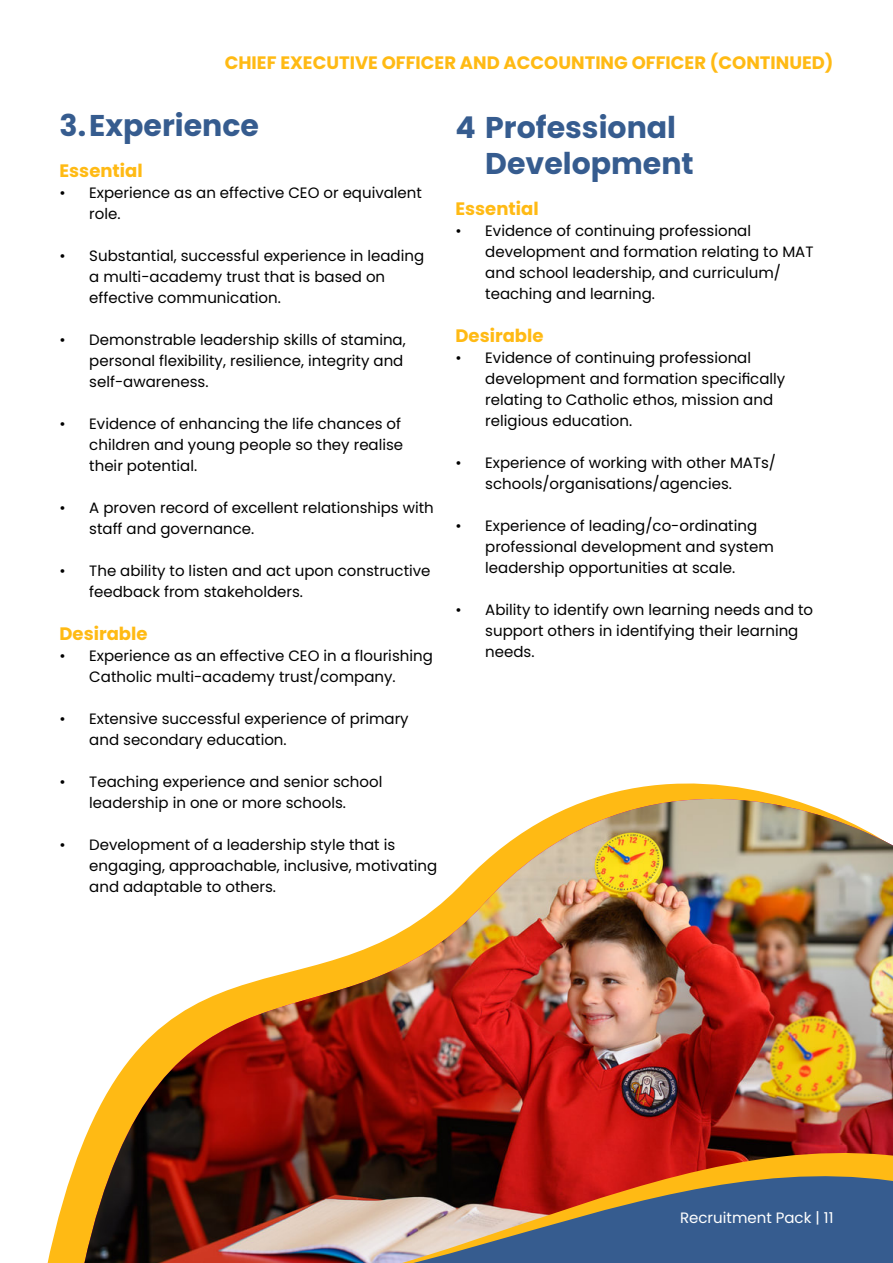
<style>
.page{position:relative;width:893px;height:1263px;background:#fff}
.page>*{position:absolute;margin:0;border:0;box-sizing:border-box;transform-origin:0 0}
.t1{font:700 30px/36px "Poppins";color:#365c8f}
.t2{font:700 18px "Poppins";color:#ffba14}
.t3{font:15px/21px "Poppins";color:#000}
.t4{font:15px "Poppins";color:#fff}
</style>
<div class="page">
<svg style="left:592px;top:783px;width:198px;height:16px;fill:#ffba14"></svg>
<img style="left:88px;top:799px;width:805px;height:331px">
<svg style="left:58px;top:1130px;width:835px;height:133px;background:#851f15"></svg>
<svg style="left:47px;top:1248px;width:4px;height:15px"></svg>
<svg style="left:59px;top:1142px;width:834px;height:121px;background:#765149"></svg>
<p class="t2" style="left:225px;top:52px;width:610px">CHIEF EXECUTIVE OFFICER AND ACCOUNTING OFFICER (CONTINUED)</p>
<h1 class="t1" style="left:60px;top:107px;width:201px">3.Experience</h1>
<p class="t2" style="left:60px;top:160px;width:85px">Essential</p>
<p class="t3" style="left:89px;top:182px;width:334px;text-indent:-30px">• Experience as an effective CEO or equivalent role.</p>
<p class="t3" style="left:89px;top:245px;width:336px;text-indent:-30px">• Substantial, successful experience in leading a multi-academy trust that is based on effective communication.</p>
<p class="t3" style="left:89px;top:329px;width:318px;text-indent:-30px">• Demonstrable leadership skills of stamina, personal flexibility, resilience, integrity and self-awareness.</p>
<p class="t3" style="left:89px;top:413px;width:315px;text-indent:-30px">• Evidence of enhancing the life chances of children and young people so they realise their potential.</p>
<p class="t3" style="left:89px;top:497px;width:346px;text-indent:-30px">• A proven record of excellent relationships with staff and governance.</p>
<p class="t3" style="left:89px;top:560px;width:343px;text-indent:-30px">• The ability to listen and act upon constructive feedback from stakeholders.</p>
<p class="t2" style="left:60px;top:623px;width:90px">Desirable</p>
<p class="t3" style="left:60px;top:645px;width:375px;text-align:center">• Experience as an effective CEO in a flourishing<br>Catholic multi-academy trust/company.</p>
<p class="t3" style="left:89px;top:708px;width:321px;text-indent:-30px">• Extensive successful experience of primary and secondary education.</p>
<p class="t3" style="left:60px;top:771px;width:324px;text-align:center">• Teaching experience and senior school leadership in one or more schools.</p>
<p class="t3" style="left:89px;top:834px;width:349px;text-indent:-30px">• Development of a leadership style that is engaging, approachable, inclusive, motivating and adaptable to others.</p>
<h1 class="t1" style="left:485px;top:109px;width:210px;text-indent:-30px">4 Professional<br>Development</h1>
<p class="t2" style="left:455px;top:198px;width:85px">Essential</p>
<p class="t3" style="left:485px;top:220px;width:330px;text-indent:-30px">• Evidence of continuing professional development and formation relating to MAT and school leadership, and curriculum/ teaching and learning.</p>
<p class="t2" style="left:455px;top:325px;width:90px">Desirable</p>
<p class="t3" style="left:485px;top:347px;width:302px;text-indent:-30px">• Evidence of continuing professional development and formation specifically relating to Catholic ethos, mission and religious education.</p>
<p class="t3" style="left:485px;top:452px;width:292px;text-indent:-30px">• Experience of working with other MATs/ schools/organisations/agencies.</p>
<p class="t3" style="left:485px;top:515px;width:290px;text-indent:-30px">• Experience of leading/co-ordinating professional development and system leadership opportunities at scale.</p>
<p class="t3" style="left:485px;top:599px;width:329px;text-indent:-30px">• Ability to identify own learning needs and to support others in identifying their learning needs.</p>
<p class="t4" style="left:680px;top:1209px;width:155px">Recruitment Pack | 11</p>
</div>
